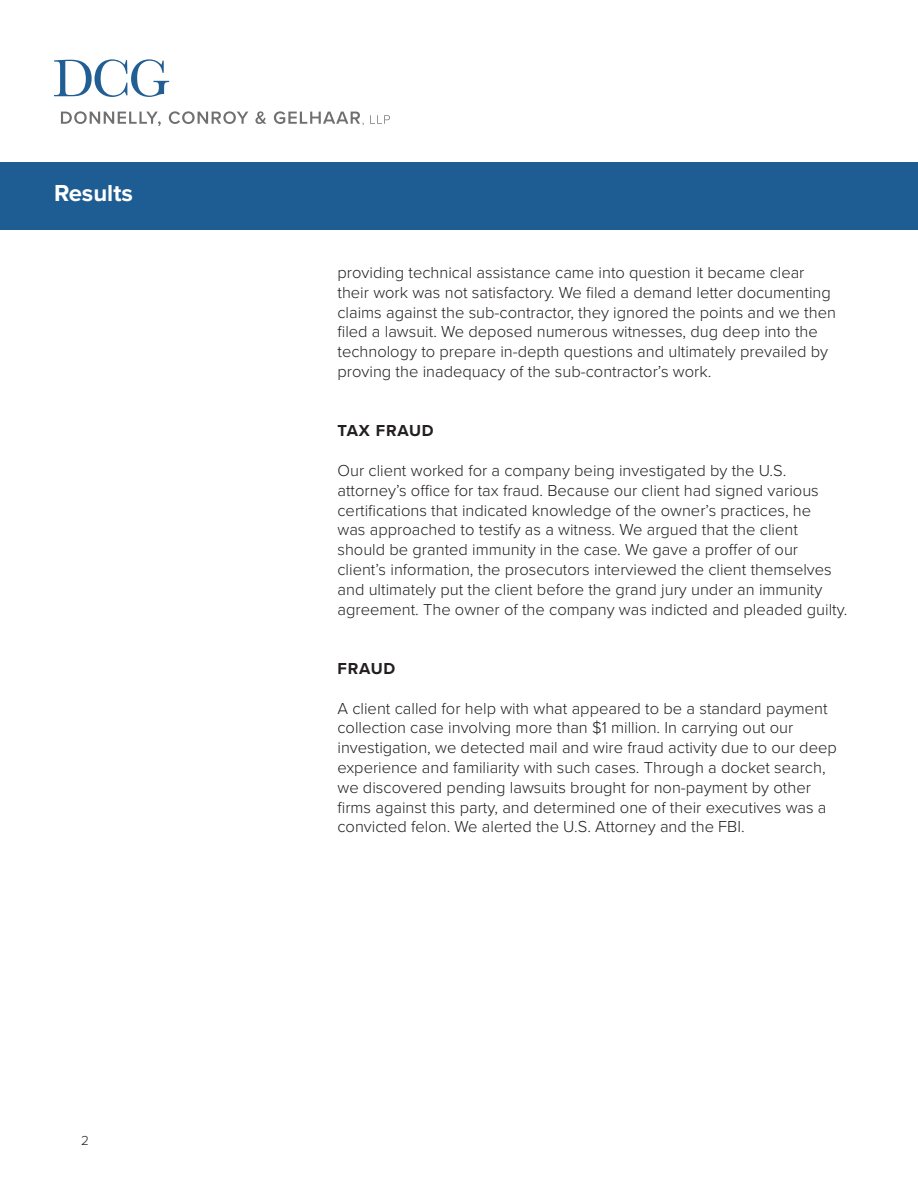
<style>
.page{position:relative;width:918px;height:1188px;background:#fff}
.page>*{position:absolute;margin:0;border:0;box-sizing:border-box;transform-origin:0 0}
.t1{font:700 24px "Proxima Nova";color:#fff}
.t2{font:300 16.5px/19.8px "Proxima Nova";color:#231f20}
.t3{font:700 16.5px "Proxima Nova";letter-spacing:.05em;color:#231f20}
.t4{font:300 13.5px "Proxima Nova";color:#231f20}
</style>
<div class="page">
<svg style="left:54px;top:59px;width:115px;height:38px"></svg>
<svg style="left:61px;top:111px;width:100px;height:15px"></svg>
<svg style="left:169px;top:111px;width:79px;height:13px"></svg>
<svg style="left:255px;top:111px;width:11px;height:13px"></svg>
<svg style="left:274px;top:111px;width:90px;height:14px"></svg>
<svg style="left:370px;top:115px;width:20px;height:9px"></svg>
<div style="left:0;top:162px;width:918px;height:68px;background:#1e5d93"></div>
<h1 class="t1" style="left:54px;top:179px;width:80px">Results</h1>
<p class="t4" style="left:81px;top:1132px;width:9px">2</p>
<p class="t2" style="left:338px;top:263px;width:500px">providing technical assistance came into question it became clear their work was not satisfactory. We filed a demand letter documenting claims against the sub-contractor, they ignored the points and we then filed a lawsuit. We deposed numerous witnesses, dug deep into the technology to prepare in-depth questions and ultimately prevailed by proving the inadequacy of the sub-contractor’s work.</p>
<p class="t3" style="left:338px;top:421px;width:98px">TAX FRAUD</p>
<p class="t2" style="left:338px;top:461px;width:511px">Our client worked for a company being investigated by the U.S. attorney’s office for tax fraud. Because our client had signed various certifications that indicated knowledge of the owner’s practices, he<br>was approached to testify as a witness. We argued that the client should be granted immunity in the case. We gave a proffer of our client’s information, the prosecutors interviewed the client themselves and ultimately put the client before the grand jury under an immunity agreement. The owner of the company was indicted and pleaded guilty.</p>
<p class="t3" style="left:338px;top:659px;width:59px">FRAUD</p>
<p class="t2" style="left:338px;top:698px;width:501px">A client called for help with what appeared to be a standard payment collection case involving more than $1 million. In carrying out our investigation, we detected mail and wire fraud activity due to our deep experience and familiarity with such cases. Through a docket search, we discovered pending lawsuits brought for non-payment by other firms against this party, and determined one of their executives was a convicted felon. We alerted the U.S. Attorney and the FBI.</p>
</div>
